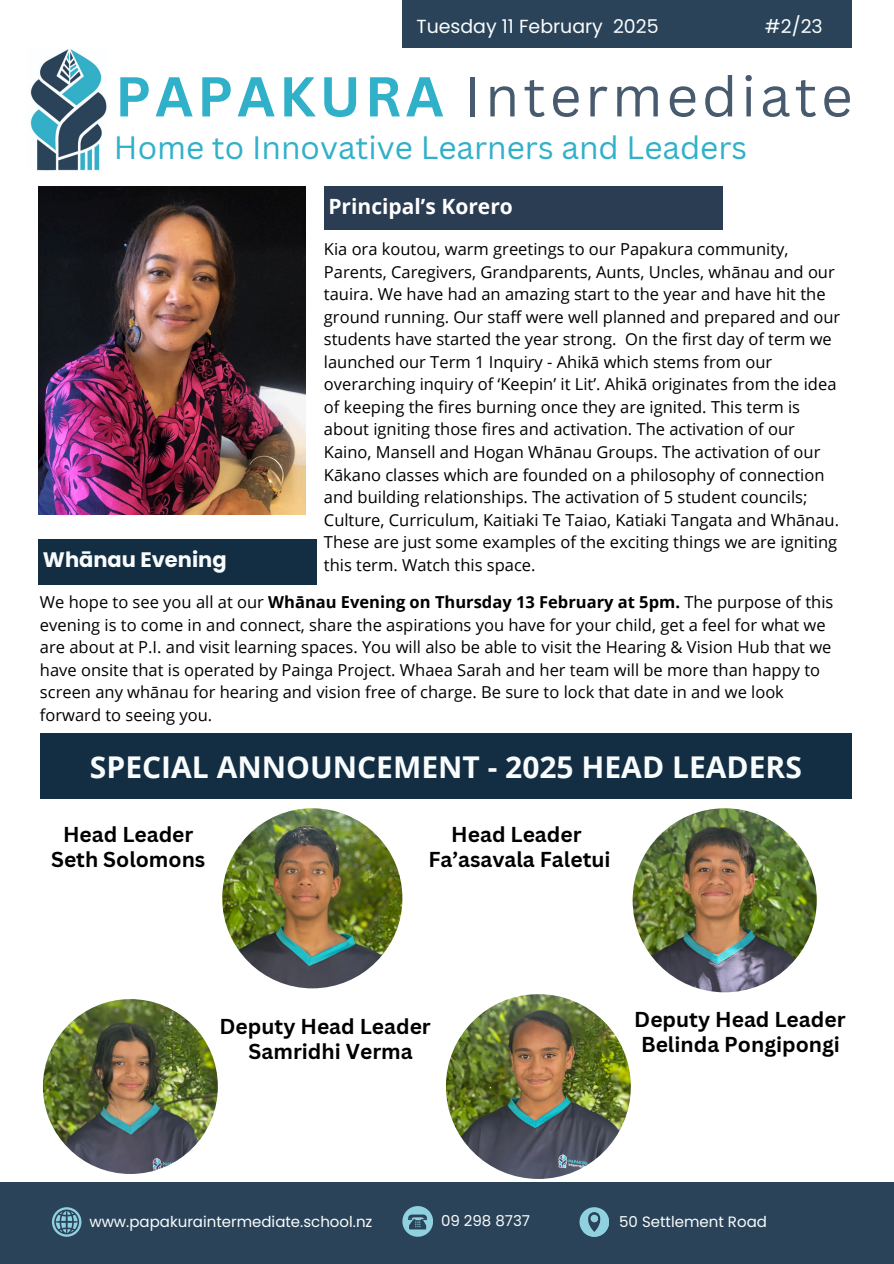
<style>
.page{position:relative;width:894px;height:1264px;background:#fff}
.page>*{position:absolute;margin:0;border:0;box-sizing:border-box;transform-origin:0 0}
.t1{font:54.9px "Canva Sans";letter-spacing:.075em;color:#485b6e}
.t2{font:31.5px "Canva Sans";color:#31b0c9}
.t3{font:700 30px "Open Sans";color:#f9fcfd}
.t4{font:700 21px "Canva Sans";color:#000}
.t5{font:700 21px "Open Sans";color:#fff}
.t6{font:700 21px "Poppins";color:#f9fcfd}
.t7{font:18.9px "Poppins";color:#f9fcfd}
.t8{font:16.5px/22.5px "Open Sans";color:#000}
.t9{font:15px "Poppins";color:#f9fcfd}
.s1{font-weight:700;color:#31b0c9}
.s2{font-weight:700}
</style>
<div class="page">
<img style="left:38px;top:186px;width:267px;height:328px">
<div style="left:38px;top:539px;width:278px;height:46px;background:#132d42"></div>
<div style="left:324px;top:186px;width:398px;height:44px;background:#2b3d53"></div>
<div style="left:40px;top:733px;width:811px;height:66px;background:#132d42"></div>
<div style="left:0;top:1181px;width:893px;height:82px;background:#2b4359"></div>
<svg style="left:52px;top:1207px;width:29px;height:29px"></svg>
<img style="left:30px;top:49px;width:77px;height:121px">
<div style="left:402px;top:0;width:449px;height:48px;background:#2b4359"></div>
<svg style="left:402px;top:1206px;width:30px;height:30px"></svg>
<svg style="left:579px;top:1207px;width:29px;height:29px"></svg>
<img style="left:222px;top:808px;width:180px;height:180px;border-radius:50%">
<img style="left:43px;top:999px;width:175px;height:174px;border-radius:50%">
<img style="left:446px;top:994px;width:184px;height:184px;border-radius:50%">
<img style="left:632px;top:808px;width:184px;height:184px;border-radius:50%">
<h3 class="t7" style="left:416px;top:13px;width:243px">Tuesday 11 February 2025</h3>
<h3 class="t7" style="left:764px;top:13px;width:59px">#2/23</h3>
<p class="t1" style="left:115px;top:58px;width:738px"><span class="s1">PAPAKURA</span> Intermediate</p>
<h4 class="t2" style="left:114px;top:125px;width:634px">Home to Innovative Learners and Leaders</h4>
<h2 class="t6" style="left:43px;top:545px;width:185px">Whānau Evening</h2>
<p class="t5" style="left:328px;top:192px;width:186px">Principal’s Korero</p>
<h4 class="t8" style="left:324px;top:238px;width:517px">Kia ora koutou, warm greetings to our Papakura community, Parents, Caregivers, Grandparents, Aunts, Uncles, whānau and our tauira. We have had an amazing start to the year and have hit the ground running. Our staff were well planned and prepared and our students have started the year strong. On the first day of term we launched our Term 1 Inquiry - Ahikā which stems from our overarching inquiry of ‘Keepin’ it Lit’. Ahikā originates from the idea of keeping the fires burning once they are ignited. This term is about igniting those fires and activation. The activation of our Kaino, Mansell and Hogan Whānau Groups. The activation of our Kākano classes which are founded on a philosophy of connection and building relationships. The activation of 5 student councils; Culture, Curriculum, Kaitiaki Te Taiao, Katiaki Tangata and Whānau.<br>These are just some examples of the exciting things we are igniting this term. Watch this space.</h4>
<h4 class="t8" style="left:40px;top:590px;width:794px">We hope to see you all at our <span class="s2">Whānau Evening on Thursday 13 February at 5pm.</span> The purpose of this evening is to come in and connect, share the aspirations you have for your child, get a feel for what we are about at P.I. and visit learning spaces. You will also be able to visit the Hearing &amp; Vision Hub that we have onsite that is operated by Painga Project. Whaea Sarah and her team will be more than happy to screen any whānau for hearing and vision free of charge. Be sure to lock that date in and we look forward to seeing you.</h4>
<h1 class="t3" style="left:90px;top:745px;width:713px">SPECIAL ANNOUNCEMENT - 2025 HEAD LEADERS</h1>
<p class="t4" style="left:63px;top:819px;width:132px">Head Leader</p>
<h4 class="t4" style="left:51px;top:844px;width:156px">Seth Solomons</h4>
<h4 class="t4" style="left:451px;top:819px;width:132px">Head Leader</h4>
<p class="t4" style="left:428px;top:844px;width:184px">Fa’asavala Faletui</p>
<h4 class="t4" style="left:219px;top:1011px;width:213px">Deputy Head Leader</h4>
<h4 class="t4" style="left:248px;top:1036px;width:165px">Samridhi Verma</h4>
<p class="t4" style="left:634px;top:1004px;width:213px">Deputy Head Leader</p>
<p class="t4" style="left:640px;top:1029px;width:200px">Belinda Pongipongi</p>
<p class="t9" style="left:89px;top:1210px;width:284px">www.papakuraintermediate.school.nz</p>
<p class="t9" style="left:441px;top:1210px;width:91px">09 298 8737</p>
<h4 class="t9" style="left:619px;top:1210px;width:149px">50 Settlement Road</h4>
</div>
